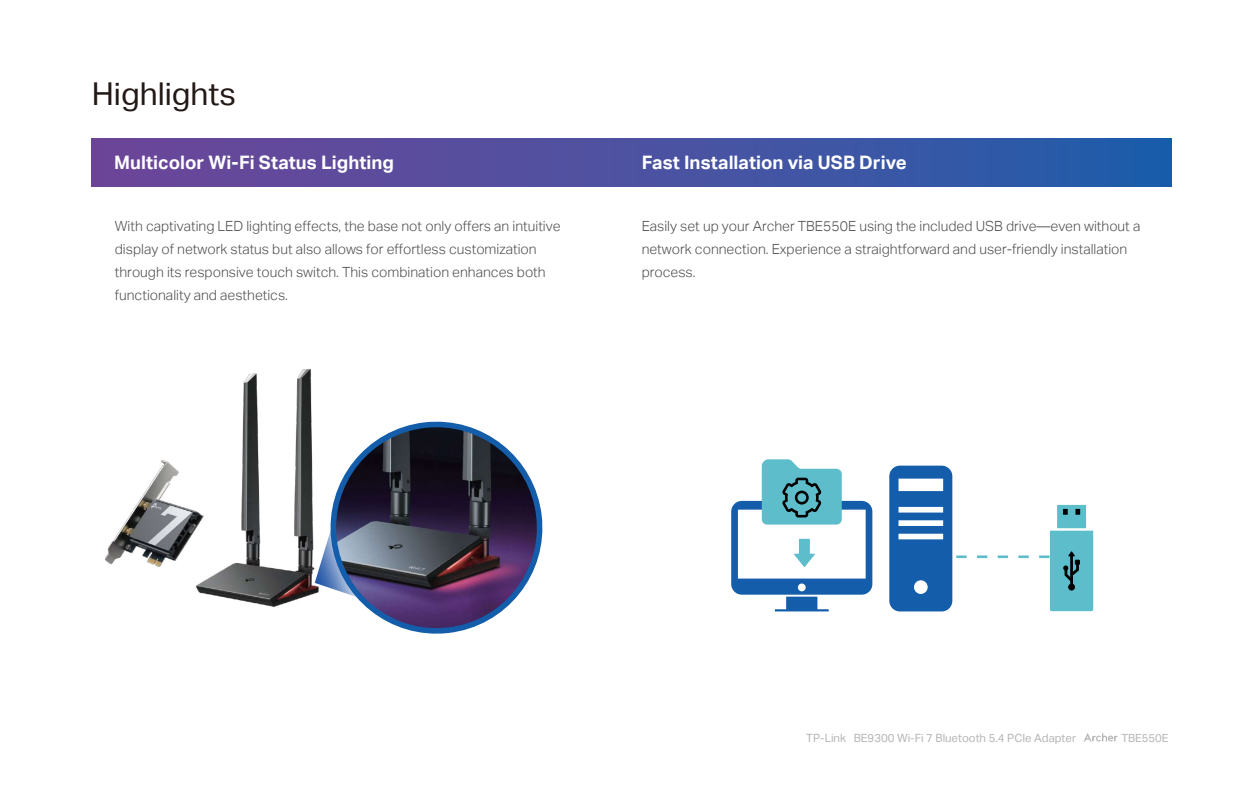
<style>
.page{position:relative;width:1260px;height:788px;background:#fff}
.page>*{position:absolute;margin:0;border:0;box-sizing:border-box;transform-origin:0 0}
.t1{font:31.5px "TP Link Aktiv Regular";color:#221815}
.t2{font:18.55px "TP Link Aktiv Bold";letter-spacing:.005em;color:#fff}
.t3{font:14px/22.8px "TP Link Aktiv Light";color:#4d4d4d}
.t4{font:11.38px "TP Link Aktiv Regular";color:#b5b5b5}
.t5{font:11.2px "TP Link Aktiv Regular";color:#b5b5b5}
</style>
<div class="page">
<img style="left:105px;top:369px;width:210px;height:238px">
<svg style="left:315px;top:562px;width:6px;height:33px"></svg>
<svg style="left:321px;top:421px;width:222px;height:213px"></svg>
<svg style="left:1084px;top:733px;width:34px;height:8px"></svg>
<div style="left:91px;top:138px;width:1081px;height:48px;background:linear-gradient(to right,#714598,#225daa)"></div>
<svg style="left:889px;top:465px;width:204px;height:146px"></svg>
<svg style="left:731px;top:459px;width:141px;height:152px"></svg>
<h1 class="t1" style="left:92px;top:76px;width:146px">Highlights</h1>
<h2 class="t2" style="left:114px;top:152px;width:281px">Multicolor Wi-Fi Status Lighting</h2>
<h2 class="t2" style="left:642px;top:152px;width:267px">Fast Installation via USB Drive</h2>
<p class="t3" style="left:115px;top:215px;width:447px">With captivating LED lighting effects, the base not only offers an intuitive display of network status but also allows for effortless customization through its responsive touch switch. This combination enhances both functionality and aesthetics.</p>
<p class="t3" style="left:642px;top:215px;width:500px">Easily set up your Archer TBE550E using the included USB drive—even without a network connection. Experience a straightforward and user-friendly installation process.</p>
<p class="t4" style="left:806px;top:731px;width:271px">TP-Link BE9300 Wi-Fi 7 Bluetooth 5.4 PCIe Adapter</p>
<p class="t5" style="left:1121px;top:731px;width:49px">TBE550E</p>
</div>
